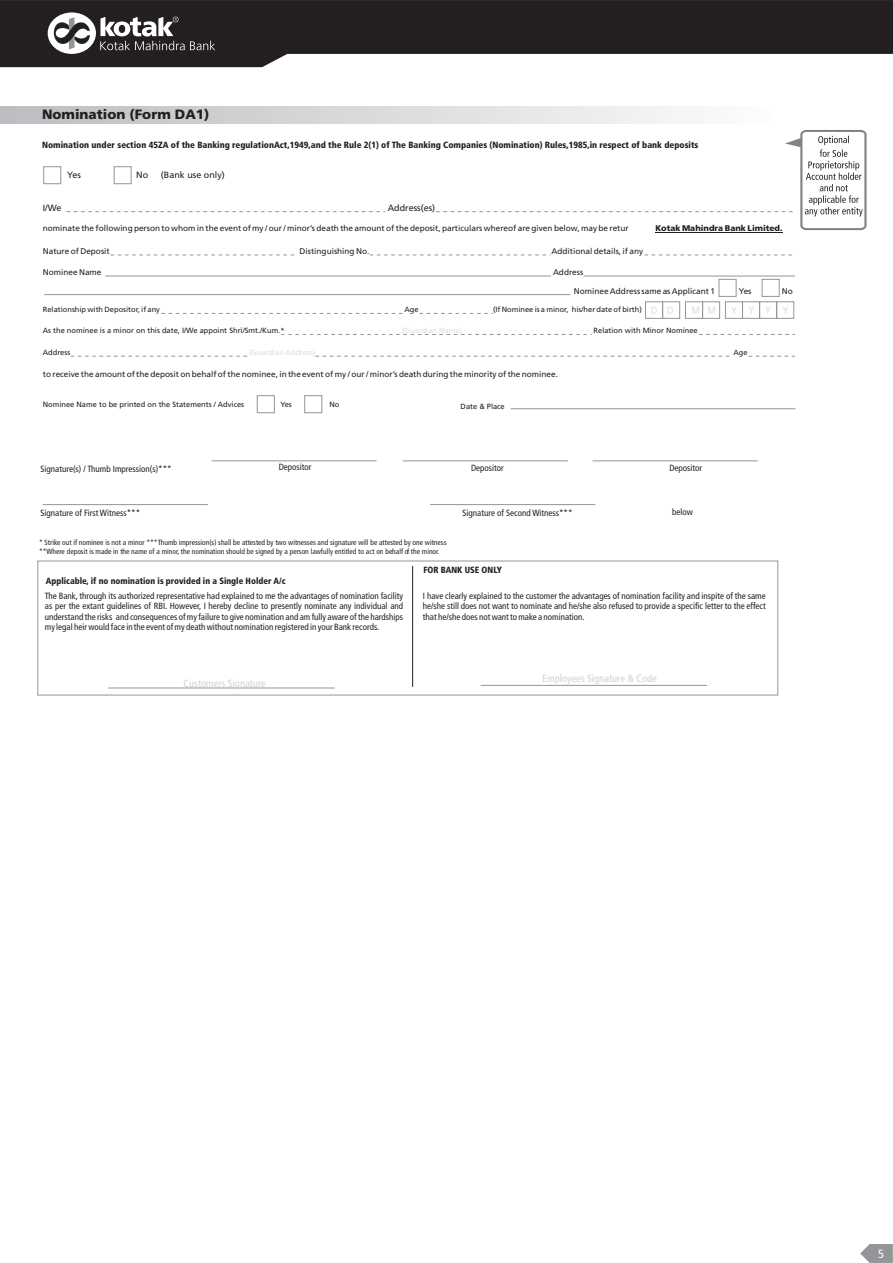
<style>
.page{position:relative;width:893px;height:1263px;background:#fff}
.page>*{position:absolute;margin:0;border:0;box-sizing:border-box;transform-origin:0 0}
.t1{font:900 13.5px "Frutiger";color:#231f20}
.t2{font:condensed 12px "Frutiger";color:#fff}
.t3{font:condensed 10.5px "Frutiger";color:#d1d2d4}
.t4{font:condensed 10.5px "Frutiger";color:#dcdddf}
.t5{font:condensed 9px/10.6px "Frutiger";color:#231f20;text-align:justify}
.t6{font:900 condensed 9px "Frutiger";color:#231f20}
.t7{font:900 condensed 9px "Frutiger";color:#231f20;scale:.96 1}
.t8{font:9px "Frutiger";color:#231f20}
.t9{font:8.25px "Frutiger";color:#231f20}
.t10{font:900 8.25px "Frutiger";color:#231f20}
.t11{font:condensed 7.5px/8.9px "Frutiger";color:#231f20}
.t12{font:7.5px "Frutiger";color:#231f20}
.t13{font:7.5px "Frutiger";color:#dcdddf}
</style>
<div class="page">
<div style="left:0;top:106px;width:771px;height:18px;background:linear-gradient(to right,#bbbdbf,#fcfcfd)"></div>
<svg style="left:860px;top:1244px;width:33px;height:19px"></svg>
<svg style="left:0;top:0;width:893px;height:67px;background:#434041"></svg>
<div style="left:48px;top:12px;width:48px;height:42px;background:#fff;border-radius:50%"></div>
<svg style="left:54px;top:17px;width:36px;height:32px"></svg>
<svg style="left:100px;top:17px;width:115px;height:33px"></svg>
<hr style="left:655px;top:232px;width:127px;height:1px;background:#231f20">
<hr style="left:412px;top:566px;width:1px;height:121px;background:#231f20">
<hr style="left:481px;top:685px;width:226px;height:1px;background:#939598">
<hr style="left:108px;top:687px;width:227px;height:1px;background:#939598">
<hr style="left:430px;top:504px;width:165px;height:1px;background:#939598">
<div style="left:37px;top:561px;width:741px;height:134px;border:1px solid #939598"></div>
<div style="left:304px;top:395px;width:18px;height:18px;border:1px solid #939598"></div>
<div style="left:257px;top:395px;width:18px;height:18px;border:1px solid #939598"></div>
<hr style="left:43px;top:504px;width:165px;height:1px;background:#939598">
<hr style="left:592px;top:460px;width:166px;height:1px;background:#939598">
<hr style="left:211px;top:460px;width:166px;height:1px;background:#939598">
<hr style="left:403px;top:460px;width:165px;height:1px;background:#939598">
<div style="left:43px;top:166px;width:18px;height:18px;border:1px solid #939598"></div>
<div style="left:114px;top:166px;width:18px;height:18px;border:1px solid #939598"></div>
<hr style="left:511px;top:408px;width:284px;height:1px;background:#939598">
<hr style="left:584px;top:276px;width:211px;height:1px;background:#939598">
<hr style="left:105px;top:276px;width:446px;height:1px;background:#939598">
<hr style="left:44px;top:294px;width:526px;height:1px;background:#939598">
<div style="left:762px;top:279px;width:18px;height:18px;border:1px solid #939598"></div>
<div style="left:719px;top:279px;width:18px;height:18px;border:1px solid #939598"></div>
<svg style="left:67px;top:211px;width:318px;height:1px"></svg>
<svg style="left:436px;top:130px;width:431px;height:100px"></svg>
<svg style="left:111px;top:254px;width:183px;height:1px"></svg>
<svg style="left:370px;top:254px;width:181px;height:1px"></svg>
<svg style="left:644px;top:254px;width:148px;height:1px"></svg>
<svg style="left:161px;top:313px;width:242px;height:1px"></svg>
<svg style="left:419px;top:313px;width:74px;height:1px"></svg>
<svg style="left:281px;top:334px;width:311px;height:1px"></svg>
<svg style="left:699px;top:334px;width:96px;height:1px"></svg>
<div style="left:645px;top:301px;width:18px;height:18px;border:1px solid #939598"></div>
<div style="left:662px;top:301px;width:18px;height:18px;border:1px solid #939598"></div>
<div style="left:685px;top:301px;width:18px;height:18px;border:1px solid #939598"></div>
<div style="left:702px;top:301px;width:18px;height:18px;border:1px solid #939598"></div>
<div style="left:725px;top:301px;width:18px;height:18px;border:1px solid #939598"></div>
<div style="left:742px;top:301px;width:18px;height:18px;border:1px solid #939598"></div>
<div style="left:776px;top:301px;width:18px;height:18px;border:1px solid #939598"></div>
<div style="left:759px;top:301px;width:18px;height:18px;border:1px solid #939598"></div>
<svg style="left:749px;top:356px;width:46px;height:1px"></svg>
<svg style="left:315px;top:356px;width:415px;height:1px"></svg>
<svg style="left:71px;top:356px;width:177px;height:1px"></svg>
<h1 class="t1" style="left:42px;top:109px;width:169px">Nomination (Form DA1)</h1>
<p class="t6" style="left:42px;top:141px;width:658px">Nomination under section 45ZA of the Banking regulationAct,1949,and the Rule 2(1) of The Banking Companies (Nomination) Rules,1985,in respect of bank deposits</p>
<p class="t8" style="left:67px;top:171px;width:15px">Yes</p>
<p class="t8" style="left:136px;top:171px;width:13px">No</p>
<p class="t8" style="left:161px;top:171px;width:66px">(Bank use only)</p>
<p class="t8" style="left:43px;top:204px;width:20px">I/We</p>
<p class="t8" style="left:388px;top:204px;width:49px">Address(es)</p>
<p class="t9" style="left:43px;top:225px;width:587px">nominate the following person to whom in the event of my / our / minor’s death the amount of the deposit, particulars whereof are given below, may be retur</p>
<p class="t9" style="left:43px;top:247px;width:68px">Nature of Deposit</p>
<p class="t9" style="left:300px;top:247px;width:71px">Distinguishing No.</p>
<p class="t9" style="left:552px;top:247px;width:93px">Additional details, if any</p>
<p class="t9" style="left:43px;top:269px;width:60px">Nominee Name</p>
<p class="t9" style="left:553px;top:269px;width:32px">Address</p>
<p class="t9" style="left:574px;top:288px;width:143px">Nominee Address same as Applicant 1</p>
<p class="t9" style="left:739px;top:288px;width:14px">Yes</p>
<p class="t9" style="left:782px;top:288px;width:12px">No</p>
<p class="t10" style="left:655px;top:225px;width:129px">Kotak Mahindra Bank Limited.</p>
<p class="t12" style="left:43px;top:306px;width:119px">Relationship with Depositor, if any</p>
<p class="t12" style="left:404px;top:306px;width:16px">Age</p>
<p class="t12" style="left:493px;top:306px;width:150px">(If Nominee is a minor, his/her date of birth)</p>
<p class="t12" style="left:43px;top:328px;width:243px">As the nominee is a minor on this date, I/We appoint Shri/Smt./Kum.*</p>
<p class="t12" style="left:594px;top:328px;width:106px">Relation with Minor Nominee</p>
<p class="t12" style="left:43px;top:350px;width:29px">Address</p>
<p class="t12" style="left:733px;top:350px;width:16px">Age</p>
<p class="t4" style="left:651px;top:306px;width:23px">D D</p>
<p class="t4" style="left:691px;top:306px;width:26px">M M</p>
<p class="t4" style="left:731px;top:306px;width:58px">YYYY</p>
<p class="t13" style="left:402px;top:328px;width:62px">(Guardian Name)</p>
<p class="t13" style="left:249px;top:350px;width:68px">(Guardian Address)</p>
<p class="t9" style="left:43px;top:370px;width:517px">to receive the amount of the deposit on behalf of the nominee, in the event of my / our / minor’s death during the minority of the nominee.</p>
<p class="t12" style="left:43px;top:402px;width:203px">Nominee Name to be printed on the Statements / Advices</p>
<p class="t12" style="left:280px;top:401px;width:13px">Yes</p>
<p class="t12" style="left:329px;top:401px;width:11px">No</p>
<p class="t12" style="left:461px;top:404px;width:46px">Date &amp; Place</p>
<p class="t5" style="left:279px;top:463px;width:34px">Depositor</p>
<p class="t5" style="left:471px;top:463px;width:34px">Depositor</p>
<p class="t5" style="left:669px;top:463px;width:34px">Depositor</p>
<p class="t5" style="left:41px;top:464px;width:133px">Signature(s) / Thumb Impression(s)***</p>
<p class="t5" style="left:41px;top:508px;width:101px">Signature of First Witness***</p>
<p class="t5" style="left:463px;top:509px;width:112px">Signature of Second Witness***</p>
<p class="t5" style="left:672px;top:508px;width:22px">below</p>
<p class="t11" style="left:39px;top:539px;width:409px">* Strike out if nominee is not a minor ***Thumb impression(s) shall be attested by two witnesses and signature will be attested by one witness **Where deposit is made in the name of a minor, the nomination should be signed by a person lawfully entitled to act on behalf of the minor.</p>
<p class="t7" style="left:46px;top:577px;width:251px">Applicable, if no nomination is provided in a Single Holder A/c</p>
<p class="t7" style="left:423px;top:566px;width:83px">FOR BANK USE ONLY</p>
<p class="t5" style="left:45px;top:591px;width:360px">The Bank, through its authorized representative had explained to me the advantages of nomination facility as per the extant guidelines of RBI. However, I hereby decline to presently nominate any individual and understand the risks and consequences of my failure to give nomination and am fully aware of the hardships my legal heirwould face in the event of my deathwithout nomination registered in your Bank records.</p>
<p class="t5" style="left:423px;top:591px;width:344px">I have clearly explained to the customer the advantages of nomination facility and inspite of the same he/she still does not want to nominate and he/she also refused to provide a specific letter to the effect that he/she does notwanttomake a nomination.</p>
<p class="t3" style="left:183px;top:679px;width:84px">Customers Signature</p>
<p class="t3" style="left:542px;top:674px;width:116px">Employees Signature &amp; Code</p>
<h2 class="t2" style="left:878px;top:1249px;width:7px">5</h2>
</div>
